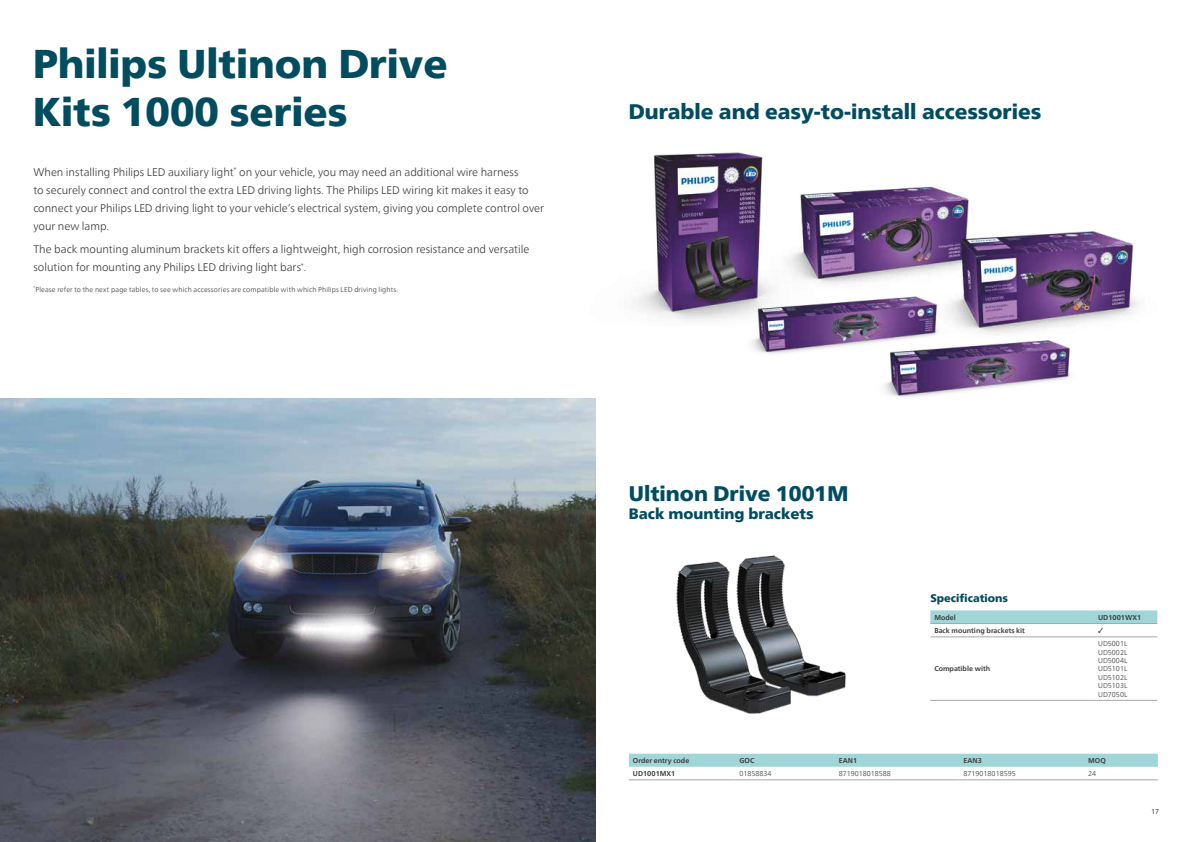
<style>
.page{position:relative;width:1191px;height:842px;background:#fff}
.page>*{position:absolute;margin:0;border:0;box-sizing:border-box;transform-origin:0 0}
.t1{font:900 40px/48px "Neue Frutiger World";color:#024c60}
.t2{font:900 21px "Neue Frutiger World";color:#024c60}
.t3{font:900 15px "Neue Frutiger World";color:#024c60}
.t4{font:300 11px/18px "Neue Frutiger World";letter-spacing:-.005em;color:#3b3b3a}
.t5{font:900 11px "Neue Frutiger World";color:#024c60}
.t6{font:300 7px/8.4px "Neue Frutiger World";letter-spacing:.005em;color:#3b3b3a;text-align:justify}
.t7{font:700 7px "Neue Frutiger World";color:#3b3b3a}
.t8{font:7px "Neue Frutiger World";color:#3b3b3a}
</style>
<div class="page">
<img style="left:0;top:399px;width:595px;height:443px">
<img style="left:676px;top:555px;width:170px;height:159px">
<hr style="left:930px;top:637px;width:164px;height:1px;background:#a7a7a8">
<hr style="left:1094px;top:637px;width:63px;height:1px;background:#a7a7a8">
<hr style="left:930px;top:700px;width:164px;height:1px;background:#a7a7a8">
<hr style="left:1094px;top:700px;width:63px;height:1px;background:#a7a7a8">
<svg style="left:629px;top:754px;width:528px;height:13px;background:#a2d6d8"></svg>
<hr style="left:629px;top:779px;width:106px;height:1px;background:#a7a7a8">
<hr style="left:735px;top:779px;width:99px;height:1px;background:#a7a7a8">
<hr style="left:834px;top:779px;width:125px;height:1px;background:#a7a7a8">
<hr style="left:959px;top:779px;width:125px;height:1px;background:#a7a7a8">
<hr style="left:1084px;top:779px;width:73px;height:1px;background:#a7a7a8">
<img style="left:634px;top:152px;width:132px;height:169px">
<img style="left:737px;top:284px;width:194px;height:70px">
<img style="left:869px;top:322px;width:203px;height:75px">
<img style="left:770px;top:186px;width:199px;height:117px">
<img style="left:931px;top:210px;width:208px;height:133px">
<svg style="left:930px;top:610px;width:227px;height:14px;background:#a4d4d5"></svg>
<h1 class="t1" style="left:33px;top:40px;width:416px">Philips Ultinon Drive<br>Kits 1000 series</h1>
<p class="t4" style="left:33px;top:163px;width:512px">When installing Philips LED auxiliary light<sup>*</sup> on your vehicle, you may need an additional wire harness<br>to securely connect and control the extra LED driving lights. The Philips LED wiring kit makes it easy to connect your Philips LED driving light to your vehicle’s electrical system, giving you complete control over your new lamp.</p>
<p class="t4" style="left:33px;top:241px;width:497px">The back mounting aluminum brackets kit offers a lightweight, high corrosion resistance and versatile solution for mounting any Philips LED driving light bars<sup>*</sup>.</p>
<p class="t6" style="left:33px;top:285px;width:366px"><sup>*</sup>Please refer to the next page tables, to see which accessories are compatible with which Philips LED driving lights.</p>
<h2 class="t2" style="left:629px;top:99px;width:414px">Durable and easy-to-install accessories</h2>
<h2 class="t2" style="left:629px;top:481px;width:221px">Ultinon Drive 1001M</h2>
<h3 class="t3" style="left:629px;top:505px;width:186px">Back mounting brackets</h3>
<p class="t5" style="left:930px;top:591px;width:79px">Specifications</p>
<p class="t7" style="left:934px;top:611px;width:23px">Model</p>
<p class="t7" style="left:1098px;top:611px;width:45px">UD1001WX1</p>
<p class="t7" style="left:934px;top:624px;width:92px">Back mounting brackets kit</p>
<p class="t7" style="left:934px;top:663px;width:57px">Compatible with</p>
<p class="t6" style="left:1098px;top:639px;width:31px">UD5001L UD5002L UD5004L UD5101L UD5102L UD5103L UD7050L</p>
<p class="t7" style="left:633px;top:754px;width:58px">Order entry code</p>
<p class="t7" style="left:739px;top:754px;width:16px">GOC</p>
<p class="t7" style="left:838px;top:754px;width:20px">EAN1</p>
<p class="t7" style="left:963px;top:754px;width:20px">EAN3</p>
<p class="t7" style="left:1088px;top:754px;width:19px">MOQ</p>
<p class="t7" style="left:633px;top:767px;width:44px">UD1001MX1</p>
<p class="t6" style="left:739px;top:769px;width:34px">01858834</p>
<p class="t6" style="left:838px;top:769px;width:54px">8719018018588</p>
<p class="t6" style="left:963px;top:769px;width:54px">8719018018595</p>
<p class="t6" style="left:1088px;top:769px;width:10px">24</p>
<p class="t8" style="left:1151px;top:806px;width:10px">17</p>
</div>
